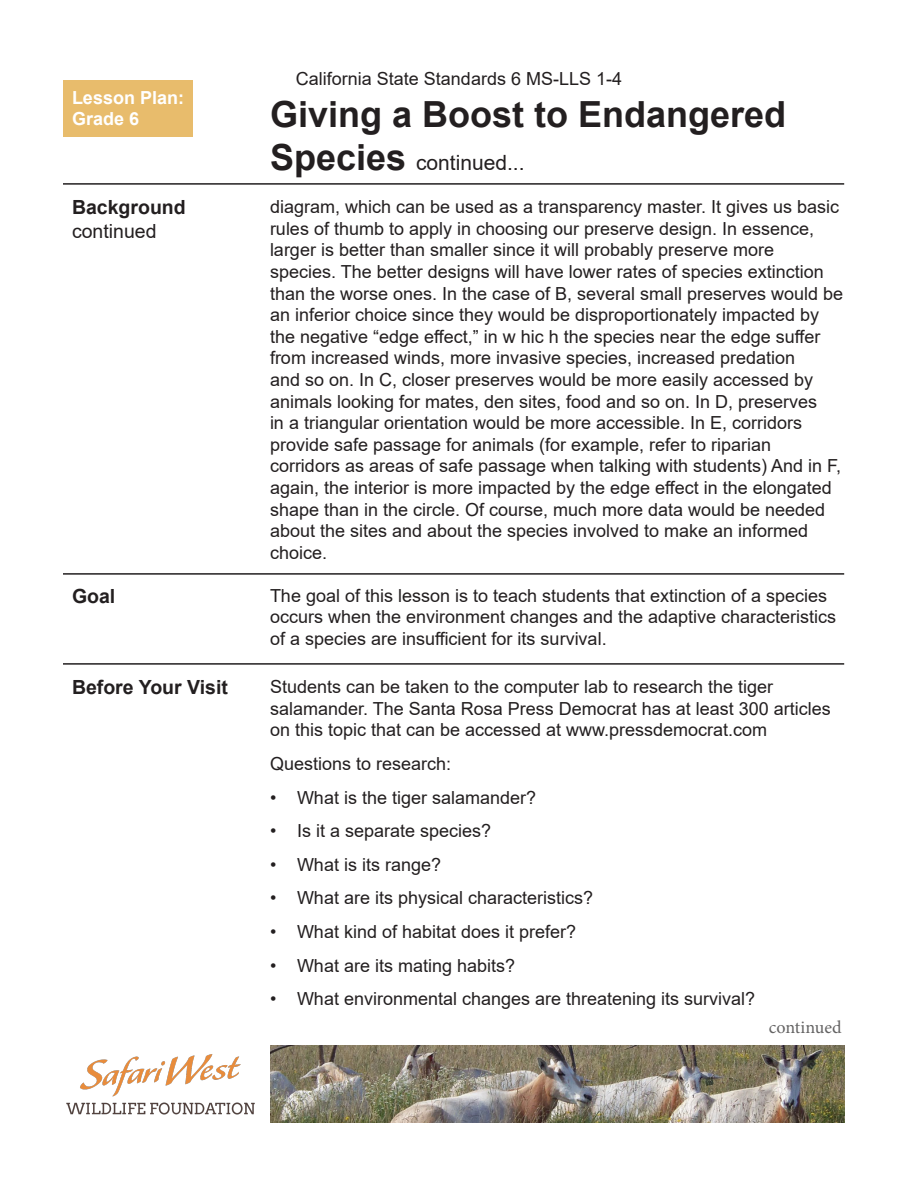
<style>
.page{position:relative;width:918px;height:1188px;background:#fff}
.page>*{position:absolute;margin:0;border:0;box-sizing:border-box;transform-origin:0 0}
.t1{font:700 36px "Arial";color:#231f20}
.t2{font:21px "Arial";color:#231f20}
.t3{font:700 19.5px "Arial";color:#231f20}
.t4{font:19.5px "Arial";color:#231f20}
.t5{font:18px/21.6px "Arial";color:#231f20}
.t6{font:700 18px/21.6px "Arial";color:#fff}
.t7{font:18px "Minion Pro";color:#646363}
.s1{font-weight:700;font-size:36px}
</style>
<div class="page">
<div style="left:63px;top:80px;width:130px;height:57px;background:#e8bc6c"></div>
<img style="left:66px;top:1054px;width:189px;height:61px">
<img style="left:270px;top:1046px;width:574px;height:77px">
<hr style="left:63px;top:183px;width:781px;height:2px;background:#231f20">
<hr style="left:63px;top:573px;width:781px;height:2px;background:#231f20">
<hr style="left:63px;top:663px;width:781px;height:2px;background:#231f20">
<p class="t5" style="left:296px;top:68px;width:328px">California State Standards 6 MS-LLS 1-4</p>
<p class="t6" style="left:72px;top:87px;width:114px">Lesson Plan:<br>Grade 6</p>
<h1 class="t1" style="left:270px;top:89px;width:518px">Giving a Boost to Endangered</h1>
<p class="t2" style="left:270px;top:148px;width:256px"><span class="s1">Species</span> continued...</p>
<p class="t5" style="left:270px;top:196px;width:575px">diagram, which can be used as a transparency master. It gives us basic rules of thumb to apply in choosing our preserve design. In essence, larger is better than smaller since it will probably preserve more species. The better designs will have lower rates of species extinction than the worse ones. In the case of B, several small preserves would be an inferior choice since they would be disproportionately impacted by the negative “edge effect,” in w hic h the species near the edge suffer from increased winds, more invasive species, increased predation<br>and so on. In C, closer preserves would be more easily accessed by animals looking for mates, den sites, food and so on. In D, preserves<br>in a triangular orientation would be more accessible. In E, corridors provide safe passage for animals (for example, refer to riparian corridors as areas of safe passage when talking with students) And in F, again, the interior is more impacted by the edge effect in the elongated shape than in the circle. Of course, much more data would be needed about the sites and about the species involved to make an informed choice.</p>
<p class="t3" style="left:72px;top:194px;width:115px">Background</p>
<p class="t4" style="left:72px;top:217px;width:86px">continued</p>
<p class="t3" style="left:72px;top:582px;width:45px">Goal</p>
<p class="t3" style="left:72px;top:674px;width:158px">Before Your Visit</p>
<p class="t5" style="left:270px;top:584px;width:568px">The goal of this lesson is to teach students that extinction of a species occurs when the environment changes and the adaptive characteristics of a species are insufficient for its survival.</p>
<p class="t5" style="left:270px;top:676px;width:562px">Students can be taken to the computer lab to research the tiger salamander. The Santa Rosa Press Democrat has at least 300 articles on this topic that can be accessed at www.pressdemocrat.com</p>
<p class="t5" style="left:270px;top:753px;width:183px">Questions to research:</p>
<p class="t5" style="left:270px;top:786px;width:268px">• What is the tiger salamander?</p>
<p class="t5" style="left:270px;top:820px;width:223px">• Is it a separate species?</p>
<p class="t5" style="left:270px;top:854px;width:173px">• What is its range?</p>
<p class="t5" style="left:270px;top:887px;width:325px">• What are its physical characteristics?</p>
<p class="t5" style="left:270px;top:921px;width:308px">• What kind of habitat does it prefer?</p>
<p class="t5" style="left:270px;top:954px;width:247px">• What are its mating habits?</p>
<p class="t5" style="left:270px;top:988px;width:487px">• What environmental changes are threatening its survival?</p>
<p class="t7" style="left:769px;top:1015px;width:74px">continued</p>
</div>
